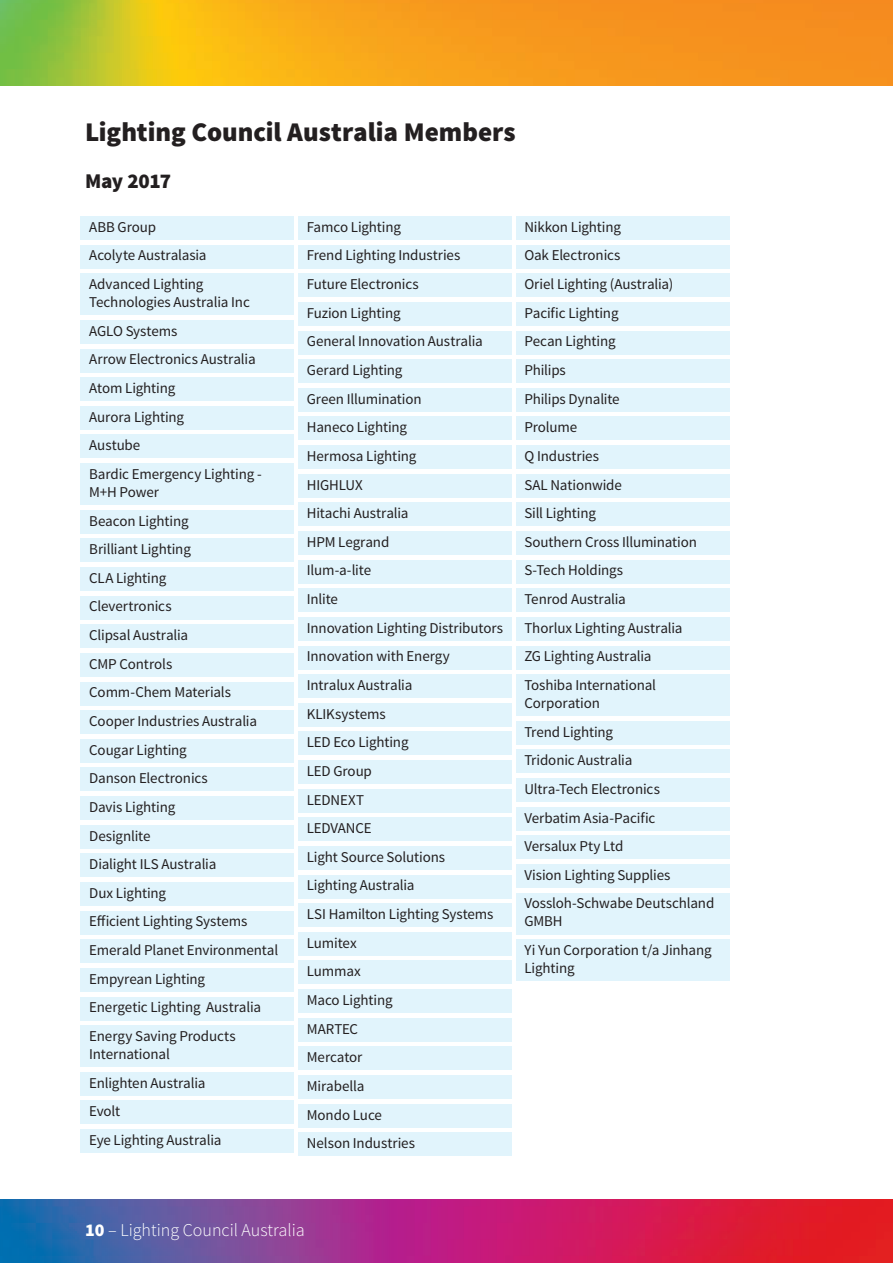
<style>
.page{position:relative;width:893px;height:1263px;background:#fff}
.page>*{position:absolute;margin:0;border:0;box-sizing:border-box;transform-origin:0 0}
.t1{font:900 27px "Source Sans Pro";color:#231f20}
.t2{font:900 21px "Source Sans Pro";letter-spacing:-.02em;color:#231f20}
.t3{font:300 18px "Source Sans Pro";color:#fff}
.t4{font:15px/28.7px "Source Sans Pro";letter-spacing:-.01em;color:#231f20}
.s1{font-weight:900}
</style>
<div class="page">
<img style="left:0;top:1199px;width:893px;height:64px">
<img style="left:0;top:0;width:893px;height:85px">
<div style="left:81px;top:216px;width:213px;height:24px;background:#e1f4fc"></div>
<div style="left:81px;top:245px;width:213px;height:23px;background:#e1f4fc"></div>
<div style="left:81px;top:274px;width:213px;height:41px;background:#e1f4fc"></div>
<div style="left:81px;top:320px;width:213px;height:24px;background:#e1f4fc"></div>
<div style="left:81px;top:349px;width:213px;height:23px;background:#e1f4fc"></div>
<div style="left:81px;top:377px;width:213px;height:24px;background:#e1f4fc"></div>
<div style="left:81px;top:406px;width:213px;height:24px;background:#e1f4fc"></div>
<div style="left:81px;top:435px;width:213px;height:23px;background:#e1f4fc"></div>
<div style="left:81px;top:463px;width:213px;height:42px;background:#e1f4fc"></div>
<div style="left:81px;top:510px;width:213px;height:23px;background:#e1f4fc"></div>
<div style="left:81px;top:539px;width:213px;height:23px;background:#e1f4fc"></div>
<div style="left:81px;top:567px;width:213px;height:24px;background:#e1f4fc"></div>
<div style="left:81px;top:596px;width:213px;height:23px;background:#e1f4fc"></div>
<div style="left:81px;top:624px;width:213px;height:24px;background:#e1f4fc"></div>
<div style="left:81px;top:653px;width:213px;height:24px;background:#e1f4fc"></div>
<div style="left:81px;top:682px;width:213px;height:23px;background:#e1f4fc"></div>
<div style="left:81px;top:710px;width:213px;height:24px;background:#e1f4fc"></div>
<div style="left:81px;top:739px;width:213px;height:23px;background:#e1f4fc"></div>
<div style="left:81px;top:768px;width:213px;height:23px;background:#e1f4fc"></div>
<div style="left:81px;top:796px;width:213px;height:24px;background:#e1f4fc"></div>
<div style="left:81px;top:825px;width:213px;height:23px;background:#e1f4fc"></div>
<div style="left:81px;top:853px;width:213px;height:24px;background:#e1f4fc"></div>
<div style="left:81px;top:882px;width:213px;height:24px;background:#e1f4fc"></div>
<div style="left:81px;top:911px;width:213px;height:23px;background:#e1f4fc"></div>
<div style="left:81px;top:939px;width:213px;height:24px;background:#e1f4fc"></div>
<div style="left:81px;top:968px;width:213px;height:23px;background:#e1f4fc"></div>
<div style="left:81px;top:997px;width:213px;height:23px;background:#e1f4fc"></div>
<div style="left:81px;top:1025px;width:213px;height:42px;background:#e1f4fc"></div>
<div style="left:81px;top:1072px;width:213px;height:23px;background:#e1f4fc"></div>
<div style="left:81px;top:1101px;width:213px;height:23px;background:#e1f4fc"></div>
<div style="left:81px;top:1129px;width:213px;height:24px;background:#e1f4fc"></div>
<div style="left:298px;top:216px;width:214px;height:24px;background:#e1f4fc"></div>
<div style="left:298px;top:245px;width:214px;height:23px;background:#e1f4fc"></div>
<div style="left:298px;top:274px;width:214px;height:23px;background:#e1f4fc"></div>
<div style="left:298px;top:302px;width:214px;height:24px;background:#e1f4fc"></div>
<div style="left:298px;top:331px;width:214px;height:23px;background:#e1f4fc"></div>
<div style="left:298px;top:359px;width:214px;height:24px;background:#e1f4fc"></div>
<div style="left:298px;top:388px;width:214px;height:24px;background:#e1f4fc"></div>
<div style="left:298px;top:417px;width:214px;height:23px;background:#e1f4fc"></div>
<div style="left:298px;top:445px;width:214px;height:24px;background:#e1f4fc"></div>
<div style="left:298px;top:474px;width:214px;height:23px;background:#e1f4fc"></div>
<div style="left:298px;top:503px;width:214px;height:23px;background:#e1f4fc"></div>
<div style="left:298px;top:531px;width:214px;height:24px;background:#e1f4fc"></div>
<div style="left:298px;top:560px;width:214px;height:23px;background:#e1f4fc"></div>
<div style="left:298px;top:588px;width:214px;height:24px;background:#e1f4fc"></div>
<div style="left:298px;top:617px;width:214px;height:24px;background:#e1f4fc"></div>
<div style="left:298px;top:646px;width:214px;height:23px;background:#e1f4fc"></div>
<div style="left:298px;top:674px;width:214px;height:24px;background:#e1f4fc"></div>
<div style="left:298px;top:703px;width:214px;height:23px;background:#e1f4fc"></div>
<div style="left:298px;top:732px;width:214px;height:23px;background:#e1f4fc"></div>
<div style="left:298px;top:760px;width:214px;height:24px;background:#e1f4fc"></div>
<div style="left:298px;top:789px;width:214px;height:23px;background:#e1f4fc"></div>
<div style="left:298px;top:817px;width:214px;height:24px;background:#e1f4fc"></div>
<div style="left:298px;top:846px;width:214px;height:24px;background:#e1f4fc"></div>
<div style="left:298px;top:875px;width:214px;height:23px;background:#e1f4fc"></div>
<div style="left:298px;top:903px;width:214px;height:24px;background:#e1f4fc"></div>
<div style="left:298px;top:932px;width:214px;height:23px;background:#e1f4fc"></div>
<div style="left:298px;top:961px;width:214px;height:23px;background:#e1f4fc"></div>
<div style="left:298px;top:989px;width:214px;height:24px;background:#e1f4fc"></div>
<div style="left:298px;top:1018px;width:214px;height:23px;background:#e1f4fc"></div>
<div style="left:298px;top:1047px;width:214px;height:23px;background:#e1f4fc"></div>
<div style="left:298px;top:1075px;width:214px;height:24px;background:#e1f4fc"></div>
<div style="left:298px;top:1104px;width:214px;height:23px;background:#e1f4fc"></div>
<div style="left:298px;top:1132px;width:214px;height:24px;background:#e1f4fc"></div>
<div style="left:516px;top:216px;width:213px;height:24px;background:#e1f4fc"></div>
<div style="left:516px;top:245px;width:213px;height:23px;background:#e1f4fc"></div>
<div style="left:516px;top:274px;width:213px;height:23px;background:#e1f4fc"></div>
<div style="left:516px;top:302px;width:213px;height:24px;background:#e1f4fc"></div>
<div style="left:516px;top:331px;width:213px;height:23px;background:#e1f4fc"></div>
<div style="left:516px;top:359px;width:213px;height:24px;background:#e1f4fc"></div>
<div style="left:516px;top:388px;width:213px;height:24px;background:#e1f4fc"></div>
<div style="left:516px;top:417px;width:213px;height:23px;background:#e1f4fc"></div>
<div style="left:516px;top:445px;width:213px;height:24px;background:#e1f4fc"></div>
<div style="left:516px;top:474px;width:213px;height:23px;background:#e1f4fc"></div>
<div style="left:516px;top:503px;width:213px;height:23px;background:#e1f4fc"></div>
<div style="left:516px;top:531px;width:213px;height:24px;background:#e1f4fc"></div>
<div style="left:516px;top:560px;width:213px;height:23px;background:#e1f4fc"></div>
<div style="left:516px;top:588px;width:213px;height:24px;background:#e1f4fc"></div>
<div style="left:516px;top:617px;width:213px;height:24px;background:#e1f4fc"></div>
<div style="left:516px;top:646px;width:213px;height:23px;background:#e1f4fc"></div>
<div style="left:516px;top:674px;width:213px;height:42px;background:#e1f4fc"></div>
<div style="left:516px;top:721px;width:213px;height:23px;background:#e1f4fc"></div>
<div style="left:516px;top:750px;width:213px;height:23px;background:#e1f4fc"></div>
<div style="left:516px;top:778px;width:213px;height:24px;background:#e1f4fc"></div>
<div style="left:516px;top:807px;width:213px;height:23px;background:#e1f4fc"></div>
<div style="left:516px;top:835px;width:213px;height:24px;background:#e1f4fc"></div>
<div style="left:516px;top:864px;width:213px;height:24px;background:#e1f4fc"></div>
<div style="left:516px;top:893px;width:213px;height:41px;background:#e1f4fc"></div>
<div style="left:516px;top:939px;width:213px;height:42px;background:#e1f4fc"></div>
<h1 class="t1" style="left:85px;top:115px;width:432px">Lighting Council Australia Members</h1>
<h2 class="t2" style="left:85px;top:167px;width:88px">May 2017</h2>
<p class="t4" style="left:89px;top:213px;width:119px">ABB Group<br>Acolyte Australasia<br>Advanced Lighting</p>
<p class="t4" style="left:89px;top:288px;width:174px">Technologies Australia Inc<br>AGLO Systems<br>Arrow Electronics Australia<br>Atom Lighting<br>Aurora Lighting<br>Austube<br>Bardic Emergency Lighting -</p>
<p class="t4" style="left:89px;top:478px;width:190px">M+H Power<br>Beacon Lighting<br>Brilliant Lighting<br>CLA Lighting<br>Clevertronics<br>Clipsal Australia<br>CMP Controls<br>Comm-Chem Materials<br>Cooper Industries Australia<br>Cougar Lighting<br>Danson Electronics<br>Davis Lighting<br>Designlite<br>Dialight ILS Australia<br>Dux Lighting<br>Efficient Lighting Systems<br>Emerald Planet Environmental<br>Empyrean Lighting<br>Energetic Lighting Australia<br>Energy Saving Products</p>
<p class="t4" style="left:89px;top:1040px;width:134px">International<br>Enlighten Australia<br>Evolt<br>Eye Lighting Australia</p>
<p class="t4" style="left:307px;top:213px;width:198px">Famco Lighting<br>Frend Lighting Industries<br>Future Electronics<br>Fuzion Lighting<br>General Innovation Australia<br>Gerard Lighting<br>Green Illumination<br>Haneco Lighting<br>Hermosa Lighting<br>HIGHLUX<br>Hitachi Australia<br>HPM Legrand<br>Ilum-a-lite<br>Inlite<br>Innovation Lighting Distributors<br>Innovation with Energy<br>Intralux Australia<br>KLIKsystems<br>LED Eco Lighting<br>LED Group<br>LEDNEXT<br>LEDVANCE<br>Light Source Solutions<br>Lighting Australia<br>LSI Hamilton Lighting Systems<br>Lumitex<br>Lummax<br>Maco Lighting<br>MARTEC<br>Mercator<br>Mirabella<br>Mondo Luce<br>Nelson Industries</p>
<p class="t4" style="left:524px;top:213px;width:174px">Nikkon Lighting<br>Oak Electronics<br>Oriel Lighting (Australia)<br>Pacific Lighting<br>Pecan Lighting<br>Philips<br>Philips Dynalite<br>Prolume<br>Q Industries<br>SAL Nationwide<br>Sill Lighting<br>Southern Cross Illumination<br>S-Tech Holdings<br>Tenrod Australia<br>Thorlux Lighting Australia<br>ZG Lighting Australia<br>Toshiba International</p>
<p class="t4" style="left:524px;top:689px;width:191px">Corporation<br>Trend Lighting<br>Tridonic Australia<br>Ultra-Tech Electronics<br>Verbatim Asia-Pacific<br>Versalux Pty Ltd<br>Vision Lighting Supplies<br>Vossloh-Schwabe Deutschland</p>
<p class="t4" style="left:524px;top:907px;width:189px">GMBH<br>Yi Yun Corporation t/a Jinhang</p>
<p class="t4" style="left:524px;top:954px;width:52px">Lighting</p>
<p class="t3" style="left:85px;top:1219px;width:221px"><span class="s1">10</span> – Lighting Council Australia</p>
</div>
